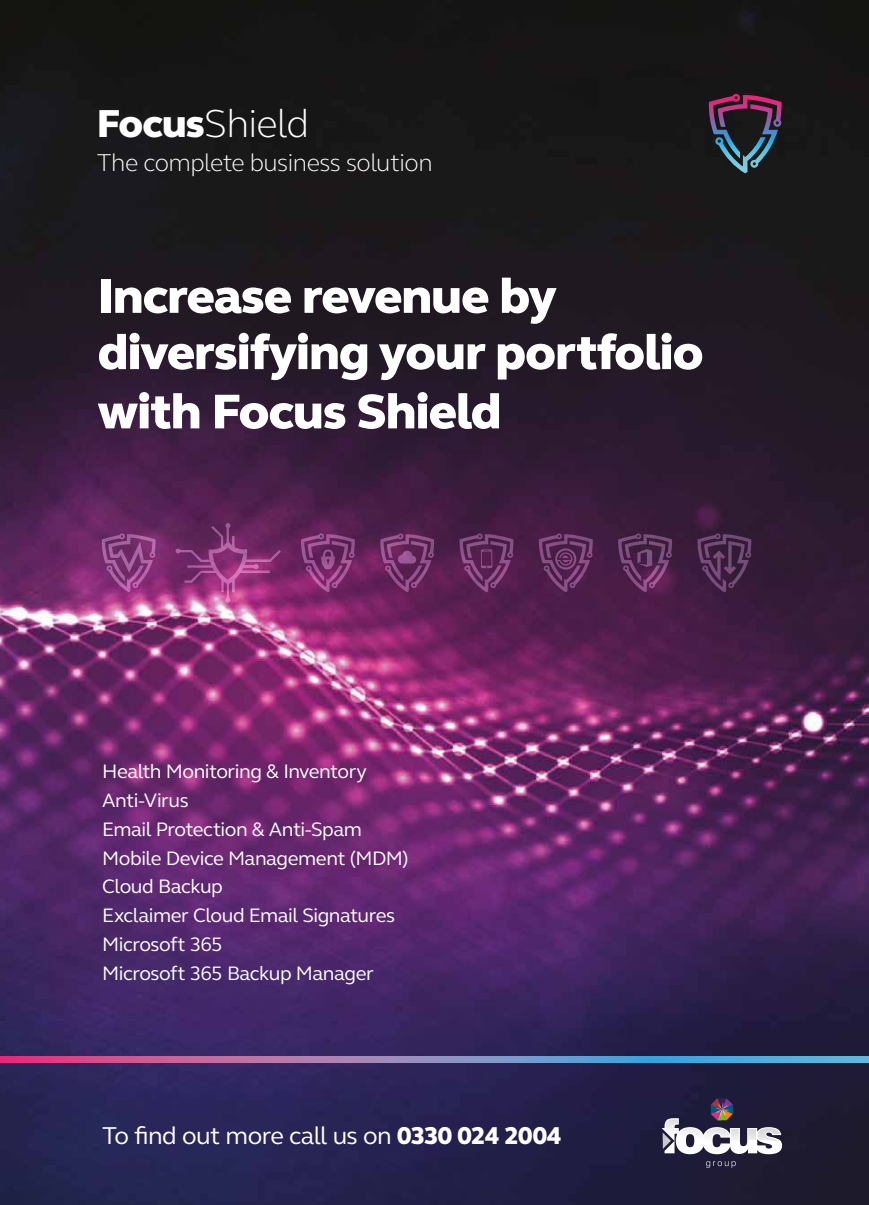
<style>
.page{position:relative;width:869px;height:1205px;background:#fff}
.page>*{position:absolute;margin:0;border:0;box-sizing:border-box;transform-origin:0 0}
.t1{font:800 50px/57.8px "FS Elliot";letter-spacing:-.02em;color:#fff}
.t2{font:300 40px "FS Elliot";letter-spacing:-.02em;color:#fff}
.t3{font:25px "FS Elliot";letter-spacing:-.02em;color:#fff}
.t4{font:300 25px "FS Elliot";letter-spacing:-.02em;color:#fff}
.t5{font:20px/28.8px "FS Elliot";letter-spacing:-.025em;color:#fff}
.s1{font-weight:800}
</style>
<div class="page">
<img style="left:0;top:0;width:868px;height:1205px">
<svg style="left:708px;top:94px;width:73px;height:79px;background:#3b3446"></svg>
<svg style="left:0;top:1056px;width:868px;height:6px;background:#8e85ba"></svg>
<svg style="left:102px;top:533px;width:54px;height:59px;background:#8b3e81"></svg>
<svg style="left:175px;top:523px;width:106px;height:79px;background:#893475"></svg>
<svg style="left:300px;top:533px;width:55px;height:59px;background:#7f3473"></svg>
<svg style="left:380px;top:533px;width:54px;height:59px;background:#723269"></svg>
<svg style="left:538px;top:533px;width:54px;height:59px;background:#612e5d"></svg>
<svg style="left:617px;top:533px;width:54px;height:59px;background:#5c2f5a"></svg>
<svg style="left:697px;top:533px;width:54px;height:59px;background:#4c2c50"></svg>
<svg style="left:459px;top:533px;width:54px;height:59px;background:#662e60"></svg>
<svg style="left:661px;top:1098px;width:120px;height:56px"></svg>
<svg style="left:705px;top:1161px;width:30px;height:7px"></svg>
<h2 class="t2" style="left:97px;top:96px;width:214px"><span class="s1">Focus</span>Shield</h2>
<p class="t4" style="left:97px;top:146px;width:337px">The complete business solution</p>
<h1 class="t1" style="left:98px;top:267px;width:607px">Increase revenue by diversifying your portfolio with Focus Shield</h1>
<p class="t5" style="left:102px;top:757px;width:308px">Health Monitoring &amp; Inventory<br>Anti-Virus<br>Email Protection &amp; Anti-Spam<br>Mobile Device Management (MDM)<br>Cloud Backup<br>Exclaimer Cloud Email Signatures<br>Microsoft 365<br>Microsoft 365 Backup Manager</p>
<p class="t3" style="left:102px;top:1118px;width:460px">To find out more call us on <span class="s1">0330 024 2004</span></p>
</div>
